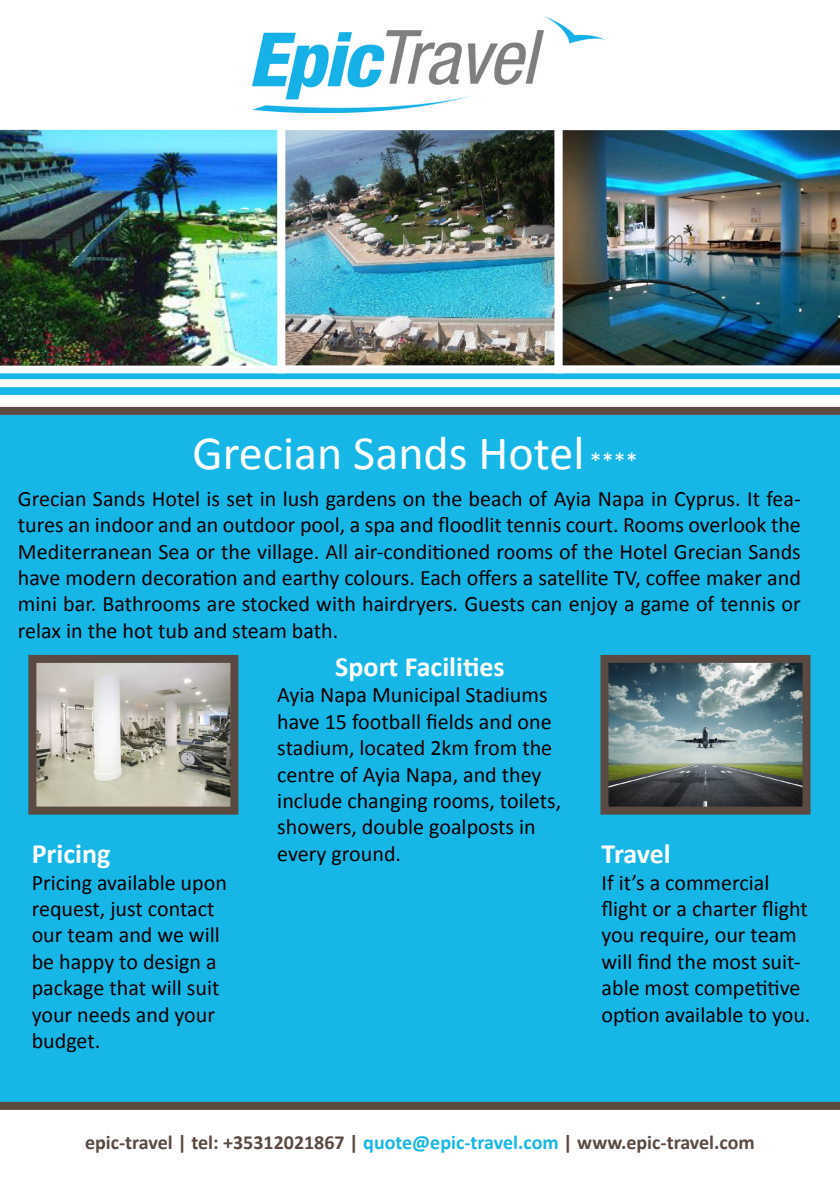
<style>
.page{position:relative;width:840px;height:1191px;background:#fff}
.page>*{position:absolute;margin:0;border:0;box-sizing:border-box;transform-origin:0 0}
.t1{font:48px "Calibri";color:#fff}
.t2{font:700 28px "Calibri";color:#fff}
.t3{font:22px/26.4px "Calibri";color:#000}
.t4{font:700 20px "Calibri";color:#5a4a42}
.s1{font-size:24px}
.s2{color:#16b7e7}
</style>
<div class="page">
<div style="left:0;top:342px;width:839px;height:760px;background:#16b7e7"></div>
<div style="left:0;top:379px;width:839px;height:8px;background:#fff"></div>
<div style="left:0;top:1101px;width:839px;height:8px;background:#5a4a42"></div>
<div style="left:0;top:395px;width:839px;height:20px;background:#fff"></div>
<img style="left:37px;top:664px;width:192px;height:141px">
<div style="left:28px;top:655px;width:210px;height:159px;border:8px solid #5a4a42"></div>
<img style="left:609px;top:664px;width:192px;height:141px">
<div style="left:600px;top:655px;width:210px;height:159px;border:8px solid #5a4a42"></div>
<img style="left:0;top:129px;width:277px;height:244px">
<img style="left:286px;top:131px;width:267px;height:233px">
<div style="left:277px;top:122px;width:285px;height:251px;border:8px solid #fff"></div>
<img style="left:554px;top:122px;width:285px;height:251px">
<img style="left:252px;top:17px;width:352px;height:96px">
<div style="left:0;top:407px;width:839px;height:8px;background:#5a4a42"></div>
<h1 class="t1" style="left:192px;top:422px;width:446px">Grecian Sands Hotel <span class="s1">****</span></h1>
<p class="t3" style="left:18px;top:485px;width:784px;text-align:justify">Grecian Sands Hotel is set in lush gardens on the beach of Ayia Napa in Cyprus. It fea&shy;tures an indoor and an outdoor pool, a spa and floodlit tennis court. Rooms overlook the Mediterranean Sea or the village. All air-conditioned rooms of the Hotel Grecian Sands have modern decoration and earthy colours. Each offers a satellite TV, coffee maker and mini bar. Bathrooms are stocked with hairdryers. Guests can enjoy a game of tennis or relax in the hot tub and steam bath.</p>
<p class="t2" style="left:335px;top:648px;width:171px">Sport Facilities</p>
<p class="t3" style="left:277px;top:682px;width:285px">Ayia Napa Municipal Stadiums have 15 football fields and one stadium, located 2km from the centre of Ayia Napa, and they include changing rooms, toilets, showers, double goalposts in</p>
<p class="t2" style="left:32px;top:836px;width:80px">Pricing</p>
<p class="t3" style="left:277px;top:840px;width:125px">every ground.</p>
<p class="t3" style="left:32px;top:869px;width:197px">Pricing available upon request, just contact our team and we will be happy to design a package that will suit your needs and your budget.</p>
<p class="t2" style="left:601px;top:836px;width:71px">Travel</p>
<p class="t3" style="left:601px;top:869px;width:210px">If it’s a commercial flight or a charter flight you require, our team will find the most suit&shy;able most competitive option available to you.</p>
<p class="t4" style="left:85px;top:1129px;width:671px">epic-travel | tel: +35312021867 | <span class="s2">quote@epic-travel.com</span> | www.epic-travel.com</p>
</div>
